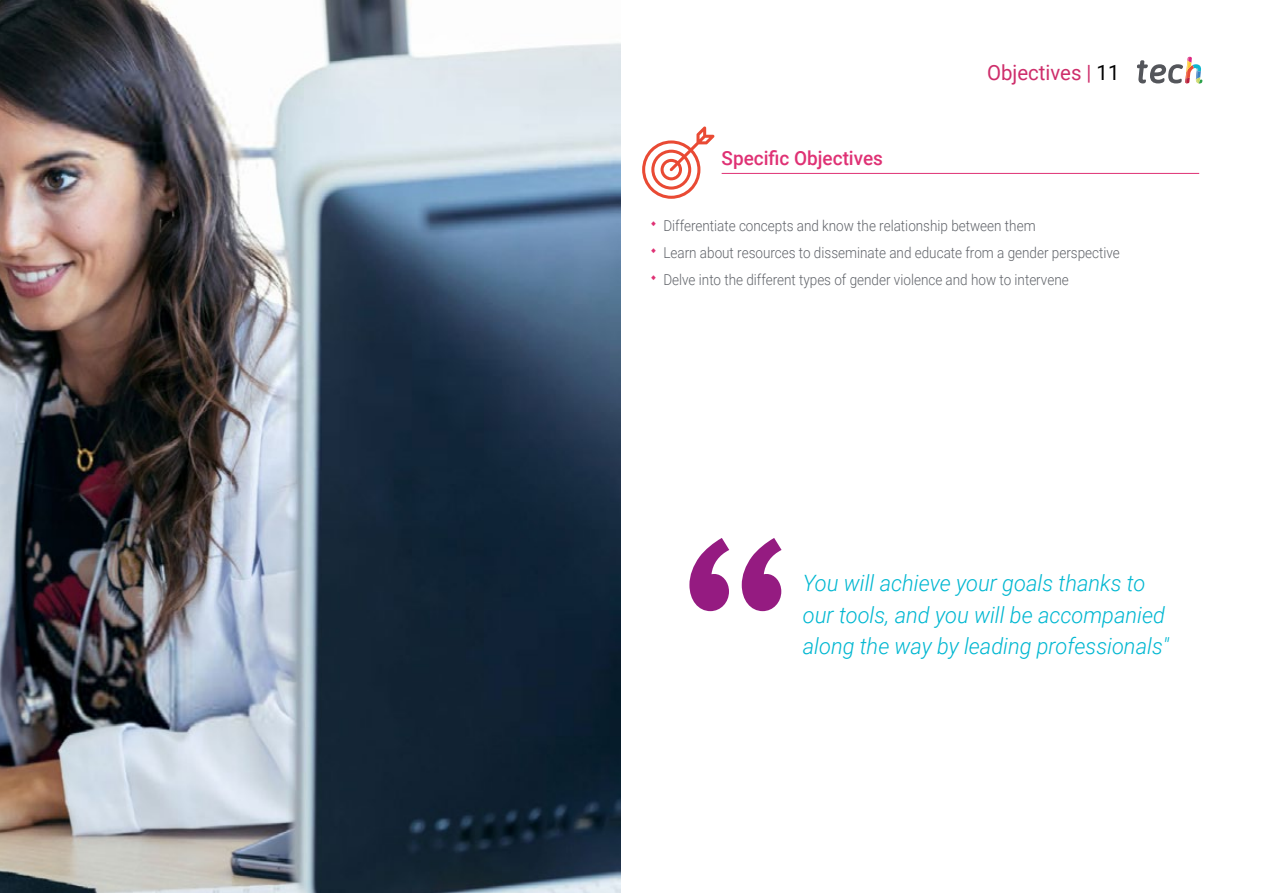
<style>
.page{position:relative;width:1263px;height:893px;background:#fff}
.page>*{position:absolute;margin:0;border:0;box-sizing:border-box;transform-origin:0 0}
.t1{font:italic 300 22.5px/31.5px "Roboto";color:#00b7d1}
.t2{font:21px "Roboto";color:#ce2e6b}
.t3{font:500 19.5px "Roboto";color:#df3174}
.t4{font:300 15px/26.7px "Roboto";color:#61646a;scale:.9 1}
.s1{color:#000}
</style>
<div class="page">
<img style="left:0;top:0;width:621px;height:893px">
<hr style="left:722px;top:173px;width:477px;height:1px;background:#df3174">
<svg style="left:642px;top:126px;width:72px;height:73px"></svg>
<svg style="left:1137px;top:57px;width:65px;height:27px"></svg>
<svg style="left:689px;top:538px;width:92px;height:73px"></svg>
<h3 class="t3" style="left:722px;top:144px;width:163px">Specific Objectives</h3>
<h2 class="t2" style="left:987px;top:57px;width:134px">Objectives | <span class="s1">11</span></h2>
<p class="t4" style="left:663px;top:212px;width:509px">Differentiate concepts and know the relationship between them<br>Learn about resources to disseminate and educate from a gender perspective<br>Delve into the different types of gender violence and how to intervene</p>
<h1 class="t1" style="left:803px;top:567px;width:368px">You will achieve your goals thanks to our tools, and you will be accompanied along the way by leading professionals"</h1>
</div>
